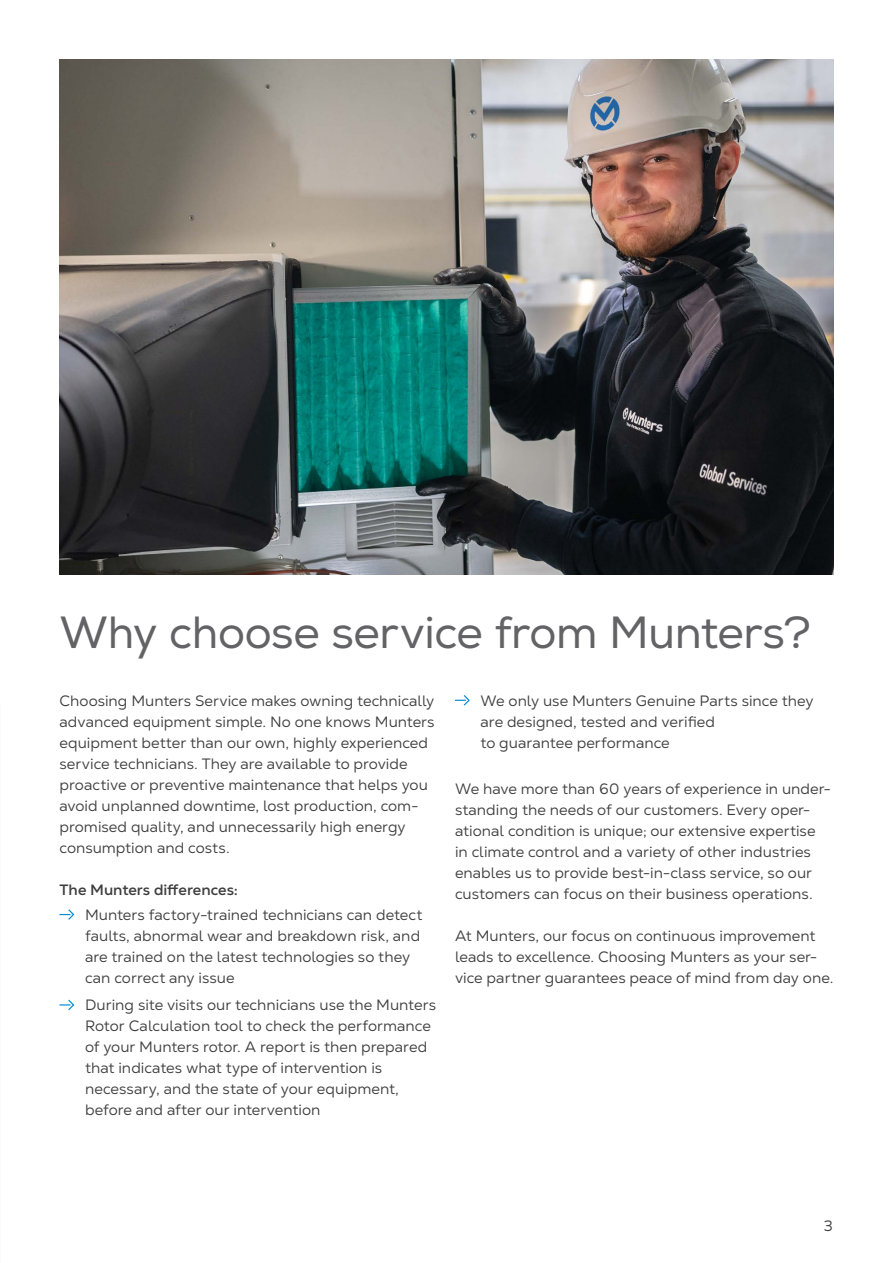
<style>
.page{position:relative;width:893px;height:1263px;background:#fff}
.page>*{position:absolute;margin:0;border:0;box-sizing:border-box;transform-origin:0 0}
.Headline{font:45px "Nexa";letter-spacing:-.01em;color:#636366}
.Body_copy{font:15px/21px "Nexa Text";color:#3e3e3f}
.Bullit_list2{font:15px/21px "Nexa Text";color:#3e3e3f}
.Sub_heading{font:700 15px "Nexa Text";color:#3e3e3f}
</style>
<div class="page">
<svg style="left:59px;top:909px;width:15px;height:11px"></svg>
<svg style="left:59px;top:999px;width:15px;height:12px"></svg>
<svg style="left:455px;top:695px;width:15px;height:11px"></svg>
<img style="left:60px;top:60px;width:773px;height:514px">
<p class="Headline" style="left:60px;top:606px;width:753px">Why choose service from Munters?</p>
<p class="Body_copy" style="left:60px;top:690px;width:377px">Choosing Munters Service makes owning technically advanced equipment simple. No one knows Munters equipment better than our own, highly experienced service technicians. They are available to provide proactive or preventive maintenance that helps you avoid unplanned downtime, lost production, com&shy;promised quality, and unnecessarily high energy consumption and costs.</p>
<p class="Sub_heading" style="left:60px;top:880px;width:180px">The Munters differences:</p>
<p class="Bullit_list2" style="left:85px;top:904px;width:339px">Munters factory-trained technicians can detect faults, abnormal wear and breakdown risk, and are trained on the latest technologies so they can correct any issue</p>
<p class="Bullit_list2" style="left:85px;top:994px;width:352px">During site visits our technicians use the Munters Rotor Calculation tool to check the performance of your Munters rotor. A report is then prepared that indicates what type of intervention is necessary, and the state of your equipment, before and after our intervention</p>
<p class="Bullit_list2" style="left:480px;top:690px;width:335px">We only use Munters Genuine Parts since they are designed, tested and verified<br>to guarantee performance</p>
<p class="Body_copy" style="left:455px;top:778px;width:377px">We have more than 60 years of experience in under&shy;standing the needs of our customers. Every oper&shy;ational condition is unique; our extensive expertise in climate control and a variety of other industries enables us to provide best-in-class service, so our customers can focus on their business operations.</p>
<p class="Body_copy" style="left:455px;top:925px;width:380px">At Munters, our focus on continuous improvement leads to excellence. Choosing Munters as your ser&shy;vice partner guarantees peace of mind from day one.</p>
<p class="Body_copy" style="left:823px;top:1215px;width:12px">3</p>
</div>
